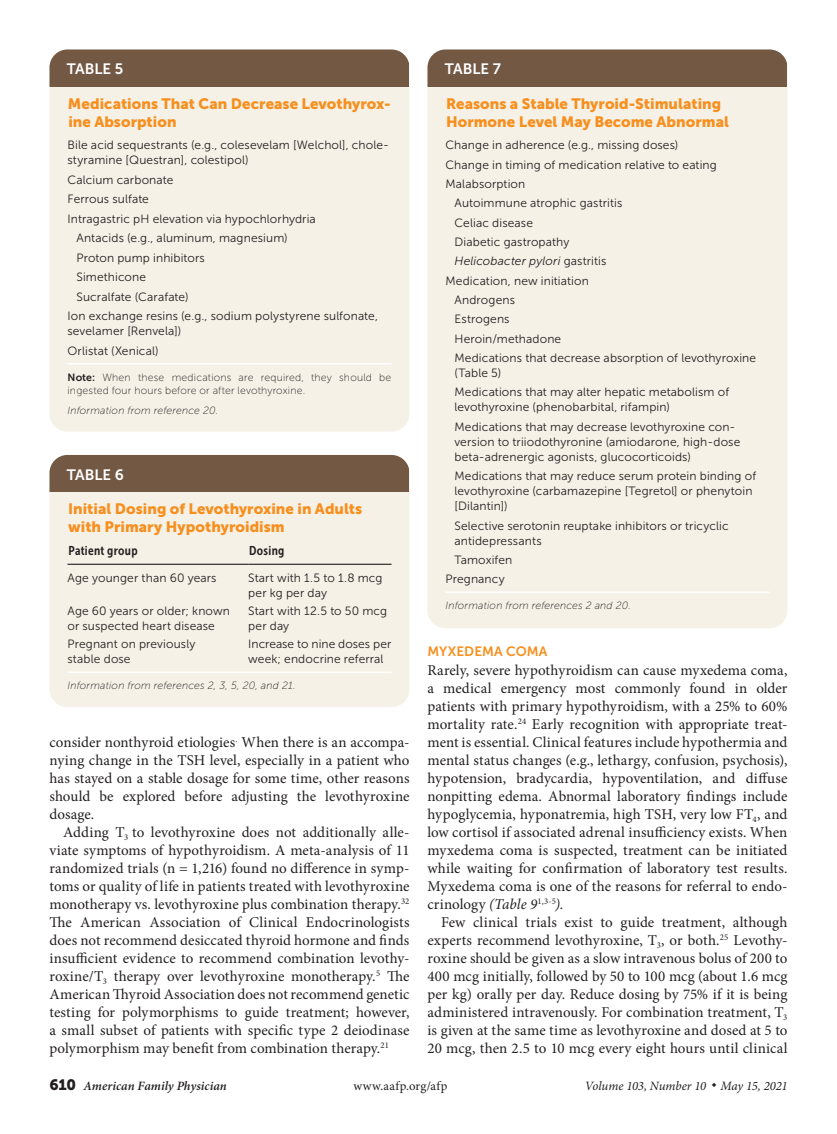
<style>
.page{position:relative;width:837px;height:1134px;background:#fff}
.page>*{position:absolute;margin:0;border:0;box-sizing:border-box;transform-origin:0 0}
.body_text{font:15px/18px "Minion Pro";letter-spacing:.005em;color:#231f20;text-align:justify}
.body_noindent{font:15px/18px "Minion Pro";color:#231f20;text-align:justify}
.table_title{font:15px/18px "Museo Sans 900";letter-spacing:.005em;color:#f68f1e}
.table{font:15px "Museo Sans 700";color:#fff}
.head2{font:13.5px "Museo Sans 700";letter-spacing:.005em;color:#f68f1e}
.t1{font:italic 12.75px "Minion Pro";letter-spacing:-.005em;color:#231f20}
.t2{font:italic 600 12.75px "Minion Pro";letter-spacing:.005em;color:#231f20}
.table_head1{font:12.75px "Museo Sans Cond 700";letter-spacing:.02em;color:#231f20}
.t3{font:12.75px "Minion Pro";letter-spacing:.03em;color:#231f20}
.table_data_indent{font:12px/15px "Museo Sans 300";letter-spacing:.01em;color:#231f20}
.table_data_last_col{font:12px/15px "Museo Sans 300";letter-spacing:.01em;color:#231f20}
.table_data{font:12px/15px "Museo Sans 300";letter-spacing:.01em;color:#231f20}
.table_data_indent-2{font:italic 12px "Museo Sans 300";letter-spacing:.015em;color:#231f20}
.table_fig_note{font:italic 10.5px "Museo Sans 100";letter-spacing:.015em;color:#231f20}
.table_fig_note-2{font:10.5px/13.5px "Museo Sans 100";letter-spacing:.02em;color:#231f20}
.s1{font-family:"Museo Sans 700"}
.s2{font-style:normal}
.s3{font-style:italic}
.s4{font-family:"Museo Sans 900";font-weight:400;font-style:normal;font-size:15px}
</style>
<div class="page">
<div style="left:50px;top:50px;width:360px;height:382px;background:#f6f1e6;border-radius:18px"></div>
<hr style="left:68px;top:363px;width:324px;height:1px;background:#fff">
<div style="left:50px;top:50px;width:360px;height:37px;background:#735844"></div>
<div style="left:50px;top:455px;width:360px;height:252px;background:#f6f1e6;border-radius:18px"></div>
<hr style="left:68px;top:672px;width:180px;height:1px;background:#fff">
<hr style="left:248px;top:672px;width:144px;height:1px;background:#fff">
<hr style="left:68px;top:564px;width:180px;height:1px;background:#231f20">
<hr style="left:248px;top:564px;width:144px;height:1px;background:#231f20">
<div style="left:50px;top:455px;width:360px;height:37px;background:#735844"></div>
<div style="left:428px;top:50px;width:360px;height:578px;background:#f6f1e6;border-radius:18px"></div>
<hr style="left:446px;top:591px;width:324px;height:2px;background:#fff">
<div style="left:428px;top:50px;width:360px;height:37px;background:#735844"></div>
<p class="table" style="left:67px;top:61px;width:58px">TABLE 5</p>
<p class="table_title" style="left:68px;top:94px;width:324px">Medications That Can Decrease Levothyrox&shy;ine Absorption</p>
<p class="table_data_last_col" style="left:68px;top:138px;width:323px">Bile acid sequestrants (e.g., colesevelam [Welchol], chole&shy;styramine [Questran], colestipol)</p>
<p class="table_data_last_col" style="left:68px;top:172px;width:107px">Calcium carbonate</p>
<p class="table_data_last_col" style="left:68px;top:192px;width:83px">Ferrous sulfate</p>
<p class="table_data_last_col" style="left:68px;top:211px;width:250px">Intragastric pH elevation via hypochlorhydria</p>
<p class="table_data_indent" style="left:76px;top:231px;width:213px">Antacids (e.g., aluminum, magnesium)</p>
<p class="table_data_indent" style="left:76px;top:250px;width:130px">Proton pump inhibitors</p>
<p class="table_data_indent" style="left:76px;top:270px;width:71px">Simethicone</p>
<p class="table_data_indent" style="left:76px;top:289px;width:114px">Sucralfate (Carafate)</p>
<p class="table_data_last_col" style="left:68px;top:309px;width:312px">Ion exchange resins (e.g., sodium polystyrene sulfonate, sevelamer [Renvela])</p>
<p class="table_data_last_col" style="left:68px;top:343px;width:93px">Orlistat (Xenical)</p>
<p class="table_fig_note-2" style="left:68px;top:370px;width:325px"><span class="s1">Note:</span> When these medications are required, they should be ingested four hours before or after levothyroxine.</p>
<p class="table_fig_note" style="left:68px;top:404px;width:152px">Information from reference 20.</p>
<p class="table" style="left:67px;top:466px;width:58px">TABLE 6</p>
<p class="table_title" style="left:68px;top:500px;width:296px">Initial Dosing of Levothyroxine in Adults with Primary Hypothyroidism</p>
<p class="table_head1" style="left:68px;top:544px;width:71px">Patient group</p>
<p class="table_head1" style="left:249px;top:544px;width:37px">Dosing</p>
<p class="table_data" style="left:68px;top:571px;width:151px">Age younger than 60 years</p>
<p class="table_data_last_col" style="left:248px;top:571px;width:136px">Start with 1.5 to 1.8 mcg per kg per day</p>
<p class="table_data" style="left:68px;top:604px;width:164px">Age 60 years or older; known or suspected heart disease</p>
<p class="table_data_last_col" style="left:248px;top:604px;width:140px">Start with 12.5 to 50 mcg per day</p>
<p class="table_data" style="left:68px;top:637px;width:129px">Pregnant on previously stable dose</p>
<p class="table_data_last_col" style="left:248px;top:637px;width:145px">Increase to nine doses per week; endocrine referral</p>
<p class="table_fig_note" style="left:68px;top:680px;width:230px">Information from references 2, 3, 5, 20, and 21.</p>
<p class="body_text" style="left:50px;top:733px;width:362px">consider nonthyroid etiologies<sup>.</sup> When there is an accompa&shy;nying change in the TSH level, especially in a patient who has stayed on a stable dosage for some time, other reasons should be explored before adjusting the levothyroxine dosage.</p>
<p class="body_text" style="left:50px;top:823px;width:362px;text-indent:14px">Adding T<sub>3</sub> to levothyroxine does not additionally alle&shy;viate symptoms of hypothyroidism. A meta-analysis of 11 randomized trials (n = 1,216) found no difference in symp&shy;toms or quality of life in patients treated with levothyroxine monotherapy vs. levothyroxine plus combination therapy.<sup>32<br></sup>The American Association of Clinical Endocrinologists does not recommend desiccated thyroid hormone and finds insufficient evidence to recommend combination levothy&shy;roxine/T<sub>3</sub> therapy over levothyroxine monotherapy.<sup>5</sup> The American Thyroid Association does not recommend genetic testing for polymorphisms to guide treatment; however, a small subset of patients with specific type 2 deiodinase polymorphism may benefit from combination therapy.<sup>21</sup></p>
<p class="table" style="left:445px;top:61px;width:58px">TABLE 7</p>
<p class="table_title" style="left:446px;top:94px;width:284px">Reasons a Stable Thyroid-Stimulating<br>Hormone Level May Become Abnormal</p>
<p class="table_data_last_col" style="left:446px;top:138px;width:234px">Change in adherence (e.g., missing doses)</p>
<p class="table_data_last_col" style="left:446px;top:157px;width:273px">Change in timing of medication relative to eating</p>
<p class="table_data_last_col" style="left:446px;top:176px;width:81px">Malabsorption</p>
<p class="table_data_indent" style="left:454px;top:196px;width:169px">Autoimmune atrophic gastritis</p>
<p class="table_data_indent" style="left:454px;top:215px;width:80px">Celiac disease</p>
<p class="table_data_indent" style="left:454px;top:234px;width:116px">Diabetic gastropathy</p>
<p class="table_data_indent-2" style="left:454px;top:255px;width:153px">Helicobacter pylori <span class="s2">gastritis</span></p>
<p class="table_data_last_col" style="left:446px;top:273px;width:145px">Medication, new initiation</p>
<p class="table_data_indent" style="left:454px;top:293px;width:62px">Androgens</p>
<p class="table_data_indent" style="left:454px;top:312px;width:57px">Estrogens</p>
<p class="table_data_indent" style="left:454px;top:331px;width:108px">Heroin/methadone</p>
<p class="table_data_indent" style="left:454px;top:351px;width:303px">Medications that decrease absorption of levothyroxine (Table 5)</p>
<p class="table_data_indent" style="left:454px;top:385px;width:276px">Medications that may alter hepatic metabolism of levothyroxine (phenobarbital, rifampin)</p>
<p class="table_data_indent" style="left:454px;top:419px;width:287px">Medications that may decrease levothyroxine con&shy;version to triiodothyronine (amiodarone, high-dose beta-adrenergic agonists, glucocorticoids)</p>
<p class="table_data_indent" style="left:454px;top:469px;width:303px">Medications that may reduce serum protein binding of levothyroxine (carbamazepine [Tegretol] or phenytoin [Dilantin])</p>
<p class="table_data_indent" style="left:454px;top:518px;width:276px">Selective serotonin reuptake inhibitors or tricyclic antidepressants</p>
<p class="table_data_indent" style="left:454px;top:552px;width:59px">Tamoxifen</p>
<p class="table_data_last_col" style="left:446px;top:572px;width:61px">Pregnancy</p>
<p class="table_fig_note" style="left:446px;top:600px;width:187px">Information from references 2 and 20.</p>
<p class="head2" style="left:428px;top:643px;width:121px">MYXEDEMA COMA</p>
<p class="body_noindent" style="left:428px;top:661px;width:362px">Rarely, severe hypothyroidism can cause myxedema coma, a medical emergency most commonly found in older patients with primary hypothyroidism, with a 25% to 60% mortality rate.<sup>24</sup> Early recognition with appropriate treat&shy;ment is essential. Clinical features include hypothermia and mental status changes (e.g., lethargy, confusion, psychosis), hypotension, bradycardia, hypoventilation, and diffuse nonpitting edema. Abnormal laboratory findings include hypoglycemia, hyponatremia, high TSH, very low FT<sub>4</sub>, and low cortisol if associated adrenal insufficiency exists. When myxedema coma is suspected, treatment can be initiated while waiting for confirmation of laboratory test results.<br>Myxedema coma is one of the reasons for referral to endo&shy;crinology <span class="s3">(Table 9</span><sup>1,3-5</sup><span class="s3">)</span>.</p>
<p class="body_text" style="left:428px;top:913px;width:362px;text-indent:14px">Few clinical trials exist to guide treatment, although experts recommend levothyroxine, T<sub>3</sub>, or both.<sup>25</sup> Levothy&shy;roxine should be given as a slow intravenous bolus of 200 to 400 mcg initially, followed by 50 to 100 mcg (about 1.6 mcg per kg) orally per day. Reduce dosing by 75% if it is being administered intravenously. For combination treatment, T<sub>3 </sub>is given at the same time as levothyroxine and dosed at 5 to 20 mcg, then 2.5 to 10 mcg every eight hours until clinical</p>
<p class="t2" style="left:50px;top:1077px;width:179px"><span class="s4">610</span> American Family Physician</p>
<p class="t3" style="left:353px;top:1078px;width:96px">www.aafp.org/afp</p>
<p class="t1" style="left:585px;top:1078px;width:204px">Volume 103, Number 10 ◆ May 15, 2021</p>
</div>
